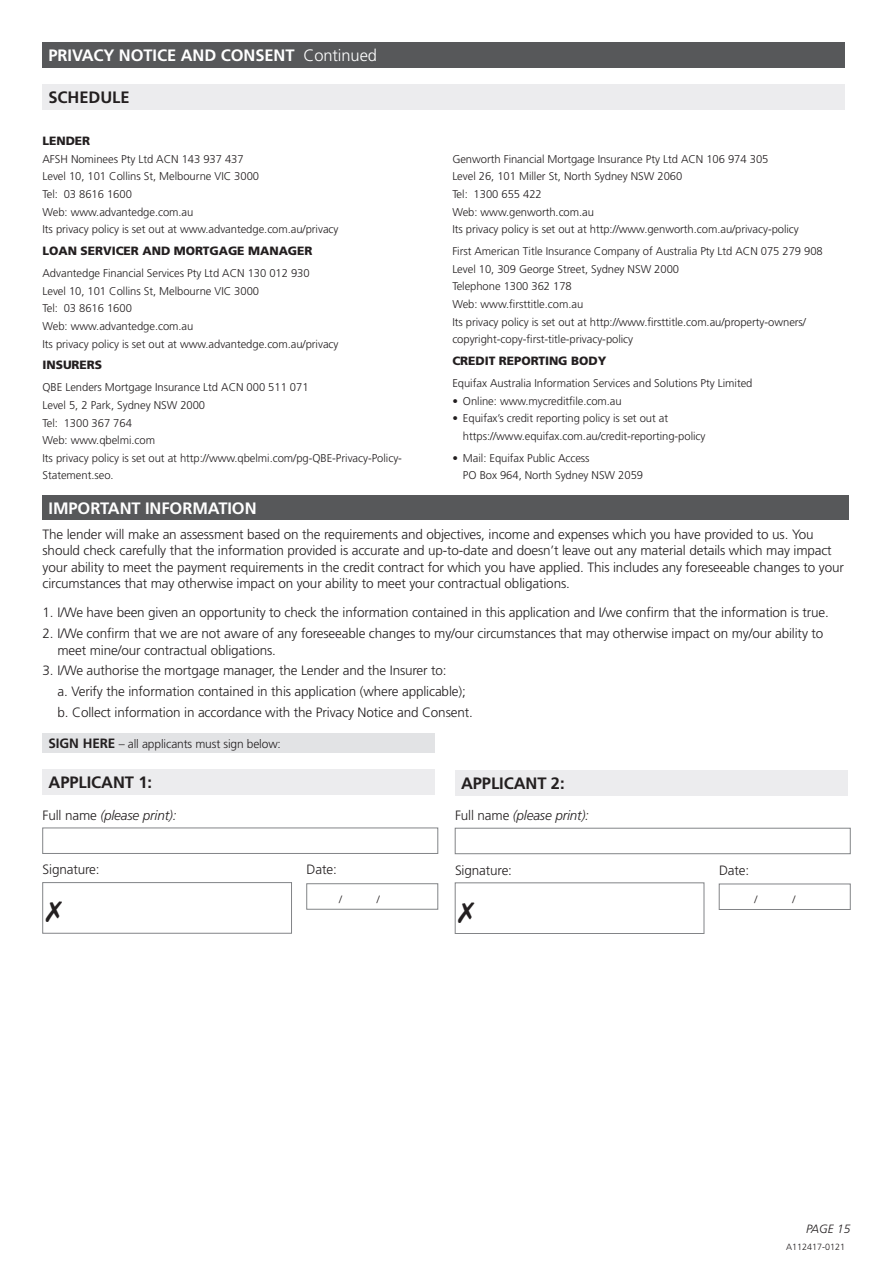
<style>
.page{position:relative;width:893px;height:1263px;background:#fff}
.page>*{position:absolute;margin:0;border:0;box-sizing:border-box;transform-origin:0 0}
.t1{font:700 16.5px "Frutiger";letter-spacing:-.005em;color:#fff}
.t2{font:700 16.5px "Frutiger";letter-spacing:-.005em;color:#231f20}
.t3{font:300 13.5px/16.5px "Frutiger";letter-spacing:-.01em;color:#231f20}
.t4{font:italic 300 13.5px "Frutiger";letter-spacing:-.01em;color:#231f20}
.t5{font:900 12px "Frutiger";letter-spacing:-.005em;color:#231f20}
.t6{font:300 12px "Frutiger";letter-spacing:-.01em;color:#231f20}
.t7{font:italic 300 12px "Frutiger";color:#231f20}
.t8{font:300 11.25px/17.7px "Frutiger";letter-spacing:-.005em;color:#231f20}
.t9{font:300 10.5px "Frutiger";color:#231f20}
.t10{font:300 9px "Frutiger";color:#231f20}
.s1{font-weight:300}
.s2{font-weight:700;font-size:13.5px}
.s3{font-style:normal}
</style>
<div class="page">
<div style="left:43px;top:84px;width:802px;height:26px;background:#ececee"></div>
<div style="left:43px;top:495px;width:806px;height:25px;background:#57585a"></div>
<div style="left:43px;top:733px;width:392px;height:19px;background:#e2e3e5"></div>
<div style="left:43px;top:770px;width:392px;height:25px;background:#ececee"></div>
<div style="left:43px;top:828px;width:395px;height:26px;border:1px solid #828487"></div>
<div style="left:43px;top:882px;width:249px;height:51px;border:1px solid #828487"></div>
<div style="left:307px;top:883px;width:131px;height:26px;border:1px solid #828487"></div>
<div style="left:455px;top:770px;width:393px;height:25px;background:#ececee"></div>
<div style="left:455px;top:828px;width:395px;height:26px;border:1px solid #828487"></div>
<div style="left:455px;top:883px;width:249px;height:51px;border:1px solid #828487"></div>
<div style="left:719px;top:884px;width:131px;height:26px;border:1px solid #828487"></div>
<div style="left:42px;top:43px;width:803px;height:25px;background:#57585a"></div>
<h1 class="t1" style="left:48px;top:46px;width:330px">PRIVACY NOTICE AND CONSENT <span class="s1">Continued</span></h1>
<h1 class="t2" style="left:49px;top:88px;width:83px">SCHEDULE</h1>
<p class="t5" style="left:43px;top:134px;width:49px">LENDER</p>
<p class="t8" style="left:43px;top:150px;width:297px">AFSH Nominees Pty Ltd ACN 143 937 437<br>Level 10, 101 Collins St, Melbourne VIC 3000<br>Tel: 03 8616 1600<br>Web: www.advantedge.com.au<br>Its privacy policy is set out at www.advantedge.com.au/privacy</p>
<p class="t5" style="left:43px;top:244px;width:271px">LOAN SERVICER AND MORTGAGE MANAGER</p>
<p class="t8" style="left:43px;top:264px;width:297px">Advantedge Financial Services Pty Ltd ACN 130 012 930<br>Level 10, 101 Collins St, Melbourne VIC 3000<br>Tel: 03 8616 1600<br>Web: www.advantedge.com.au<br>Its privacy policy is set out at www.advantedge.com.au/privacy</p>
<p class="t5" style="left:43px;top:358px;width:61px">INSURERS</p>
<p class="t8" style="left:43px;top:378px;width:361px">QBE Lenders Mortgage Insurance Ltd ACN 000 511 071<br>Level 5, 2 Park, Sydney NSW 2000<br>Tel: 1300 367 764<br>Web: www.qbelmi.com<br>Its privacy policy is set out at http://www.qbelmi.com/pg-QBE-Privacy-Policy-Statement.seo.</p>
<p class="t8" style="left:452px;top:150px;width:348px">Genworth Financial Mortgage Insurance Pty Ltd ACN 106 974 305<br>Level 26, 101 Miller St, North Sydney NSW 2060<br>Tel: 1300 655 422<br>Web: www.genworth.com.au<br>Its privacy policy is set out at http://www.genworth.com.au/privacy-policy</p>
<p class="t8" style="left:452px;top:242px;width:372px">First American Title Insurance Company of Australia Pty Ltd ACN 075 279 908<br>Level 10, 309 George Street, Sydney NSW 2000<br>Telephone 1300 362 178<br>Web: www.firsttitle.com.au<br>Its privacy policy is set out at http://www.firsttitle.com.au/property-owners/ copyright-copy-first-title-privacy-policy</p>
<p class="t5" style="left:452px;top:354px;width:155px">CREDIT REPORTING BODY</p>
<p class="t8" style="left:452px;top:374px;width:302px">Equifax Australia Information Services and Solutions Pty Limited</p>
<p class="t8" style="left:452px;top:392px;width:171px">• Online: www.mycreditfile.com.au</p>
<p class="t8" style="left:463px;top:409px;width:244px;text-indent:-11px">• Equifax’s credit reporting policy is set out at https://www.equifax.com.au/credit-reporting-policy</p>
<p class="t8" style="left:463px;top:449px;width:182px;text-indent:-11px">• Mail: Equifax Public Access<br>PO Box 964, North Sydney NSW 2059</p>
<h1 class="t1" style="left:49px;top:498px;width:210px">IMPORTANT INFORMATION</h1>
<p class="t3" style="left:43px;top:526px;width:803px">The lender will make an assessment based on the requirements and objectives, income and expenses which you have provided to us. You should check carefully that the information provided is accurate and up-to-date and doesn’t leave out any material details which may impact your ability to meet the payment requirements in the credit contract for which you have applied. This includes any foreseeable changes to your circumstances that may otherwise impact on your ability to meet your contractual obligations.</p>
<p class="t3" style="left:43px;top:604px;width:788px">1. I/We have been given an opportunity to check the information contained in this application and I/we confirm that the information is true.</p>
<p class="t3" style="left:58px;top:625px;width:767px;text-indent:-15px">2. I/We confirm that we are not aware of any foreseeable changes to my/our circumstances that may otherwise impact on my/our ability to meet mine/our contractual obligations.</p>
<p class="t3" style="left:58px;top:660px;width:417px;line-height:20.7px;text-indent:-15px">3. I/We authorise the mortgage manager, the Lender and the Insurer to:<br>a. Verify the information contained in this application (where applicable); b. Collect information in accordance with the Privacy Notice and Consent.</p>
<p class="t6" style="left:49px;top:737px;width:234px"><span class="s2">SIGN HERE</span> – all applicants must sign below:</p>
<h1 class="t2" style="left:49px;top:773px;width:105px">APPLICANT 1:</h1>
<p class="t4" style="left:43px;top:808px;width:136px"><span class="s3">Full name</span> (please print):</p>
<h1 class="t2" style="left:461px;top:773px;width:105px">APPLICANT 2:</h1>
<p class="t4" style="left:455px;top:808px;width:136px"><span class="s3">Full name</span> (please print):</p>
<p class="t3" style="left:43px;top:861px;width:59px">Signature:</p>
<p class="t3" style="left:307px;top:861px;width:32px">Date:</p>
<p class="t9" style="left:339px;top:893px;width:4px">/</p>
<p class="t9" style="left:377px;top:893px;width:4px">/</p>
<p class="t3" style="left:455px;top:862px;width:59px">Signature:</p>
<p class="t3" style="left:719px;top:862px;width:32px">Date:</p>
<p class="t9" style="left:754px;top:893px;width:4px">/</p>
<p class="t9" style="left:792px;top:893px;width:4px">/</p>
<p class="t7" style="left:806px;top:1222px;width:46px">PAGE 15</p>
<p class="t10" style="left:786px;top:1242px;width:61px">A112417-0121</p>
</div>
